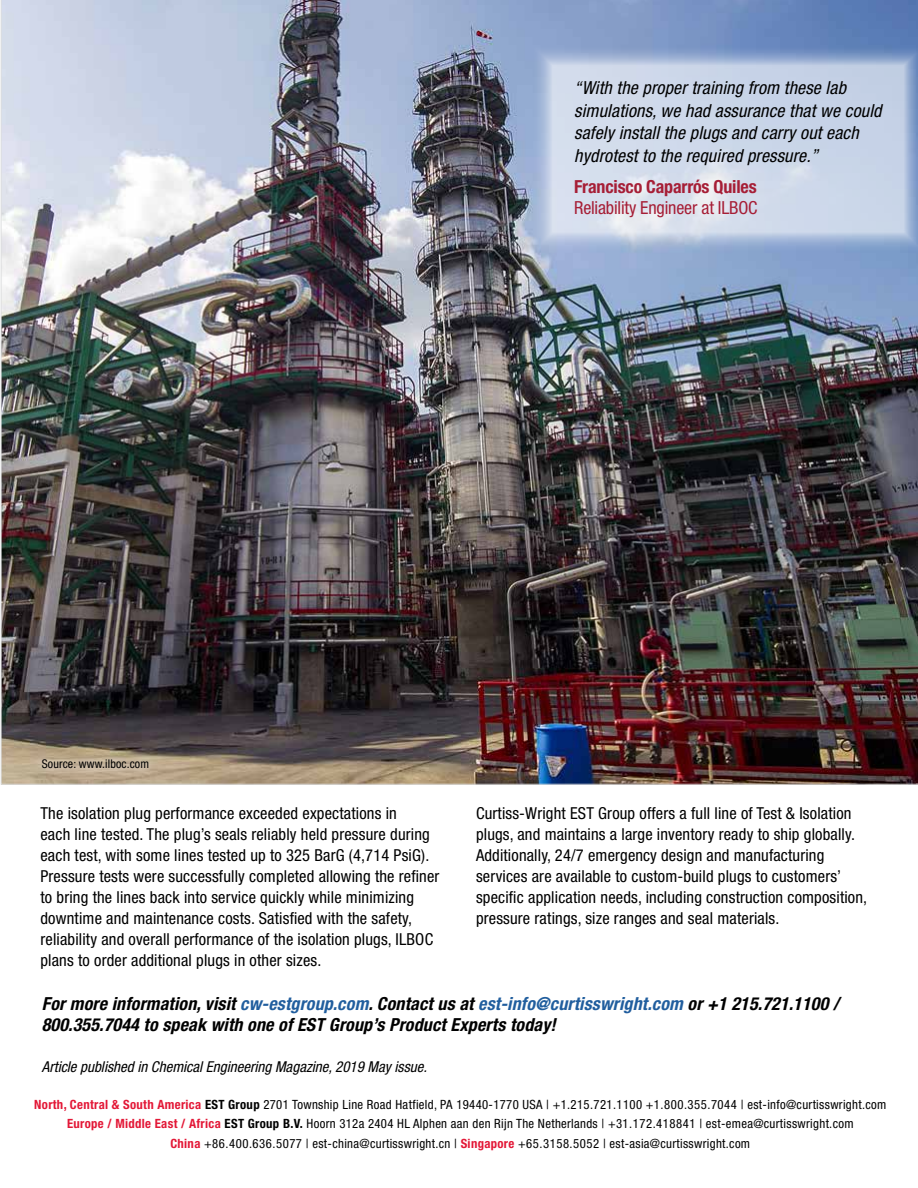
<style>
.page{position:relative;width:918px;height:1188px;background:#fff}
.page>*{position:absolute;margin:0;border:0;box-sizing:border-box;transform-origin:0 0}
.t1{font:italic 700 condensed 18px/21px "Helvetica Neue LT Std";letter-spacing:.01em;color:#000}
.t2{font:italic condensed 18px/22.5px "Helvetica Neue LT Std";letter-spacing:.01em;color:#000}
.t3{font:condensed 18px "Helvetica Neue LT Std";letter-spacing:-.01em;color:#a61e36}
.t4{font:700 condensed 18px "Helvetica Neue LT Std";letter-spacing:-.01em;color:#a61e36}
.t5{font:condensed 16.5px/21px "Helvetica Neue LT Std";letter-spacing:.01em;color:#000}
.t6{font:italic condensed 15px "Helvetica Neue LT Std";color:#000}
.t7{font:condensed 12.75px/19.5px "Helvetica Neue LT Std";letter-spacing:.025em;color:#000;text-align:center}
.t8{font:condensed 12px "Helvetica Neue LT Std";letter-spacing:.01em;color:#000}
.s1{color:#215e9e}
.s2{font-weight:700;color:#e31837}
.s3{font-weight:700}
</style>
<div class="page">
<img style="left:1px;top:0;width:917px;height:785px">
<svg style="left:34px;top:751px;width:123px;height:26px;background:#bcab91"></svg>
<svg style="left:532px;top:45px;width:386px;height:208px;background:#c1cee4"></svg>
<p class="t2" style="left:574px;top:77px;width:309px">“With the proper training from these lab simulations, we had assurance that we could safely install the plugs and carry out each hydrotest to the required pressure.”</p>
<p class="t4" style="left:574px;top:176px;width:184px">Francisco Caparrós Quiles</p>
<p class="t3" style="left:574px;top:197px;width:185px">Reliability Engineer at ILBOC</p>
<p class="t8" style="left:42px;top:757px;width:109px">Source: www.ilboc.com</p>
<p class="t5" style="left:40px;top:803px;width:400px">The isolation plug performance exceeded expectations in<br>each line tested. The plug’s seals reliably held pressure during each test, with some lines tested up to 325 BarG (4,714 PsiG).<br>Pressure tests were successfully completed allowing the refiner to bring the lines back into service quickly while minimizing downtime and maintenance costs. Satisfied with the safety, reliability and overall performance of the isolation plugs, ILBOC plans to order additional plugs in other sizes.</p>
<p class="t5" style="left:476px;top:803px;width:393px">Curtiss-Wright EST Group offers a full line of Test &amp; Isolation plugs, and maintains a large inventory ready to ship globally.<br>Additionally, 24/7 emergency design and manufacturing services are available to custom-build plugs to customers’ specific application needs, including construction composition, pressure ratings, size ranges and seal materials.</p>
<p class="t1" style="left:42px;top:993px;width:799px">For more information, visit <span class="s1">cw-estgroup.com</span>. Contact us at <span class="s1">est-info@curtisswright.com</span> or +1 215.721.1100 /<br>800.355.7044 to speak with one of EST Group’s Product Experts today!</p>
<p class="t6" style="left:42px;top:1058px;width:387px">Article published in Chemical Engineering Magazine, 2019 May issue.</p>
<p class="t7" style="left:34px;top:1095px;width:854px"><span class="s2">North, Central &amp; South America</span> <span class="s3">EST Group</span> 2701 Township Line Road Hatfield, PA 19440-1770 USA | +1.215.721.1100 +1.800.355.7044 | est-info@curtisswright.com<br><span class="s2">Europe / Middle East / Africa</span> <span class="s3">EST Group B.V.</span> Hoorn 312a 2404 HL Alphen aan den Rijn The Netherlands | +31.172.418841 | est-emea@curtisswright.com<br><span class="s2">China</span> +86.400.636.5077 | est-china@curtisswright.cn | <span class="s2">Singapore</span> +65.3158.5052 | est-asia@curtisswright.com</p>
</div>
